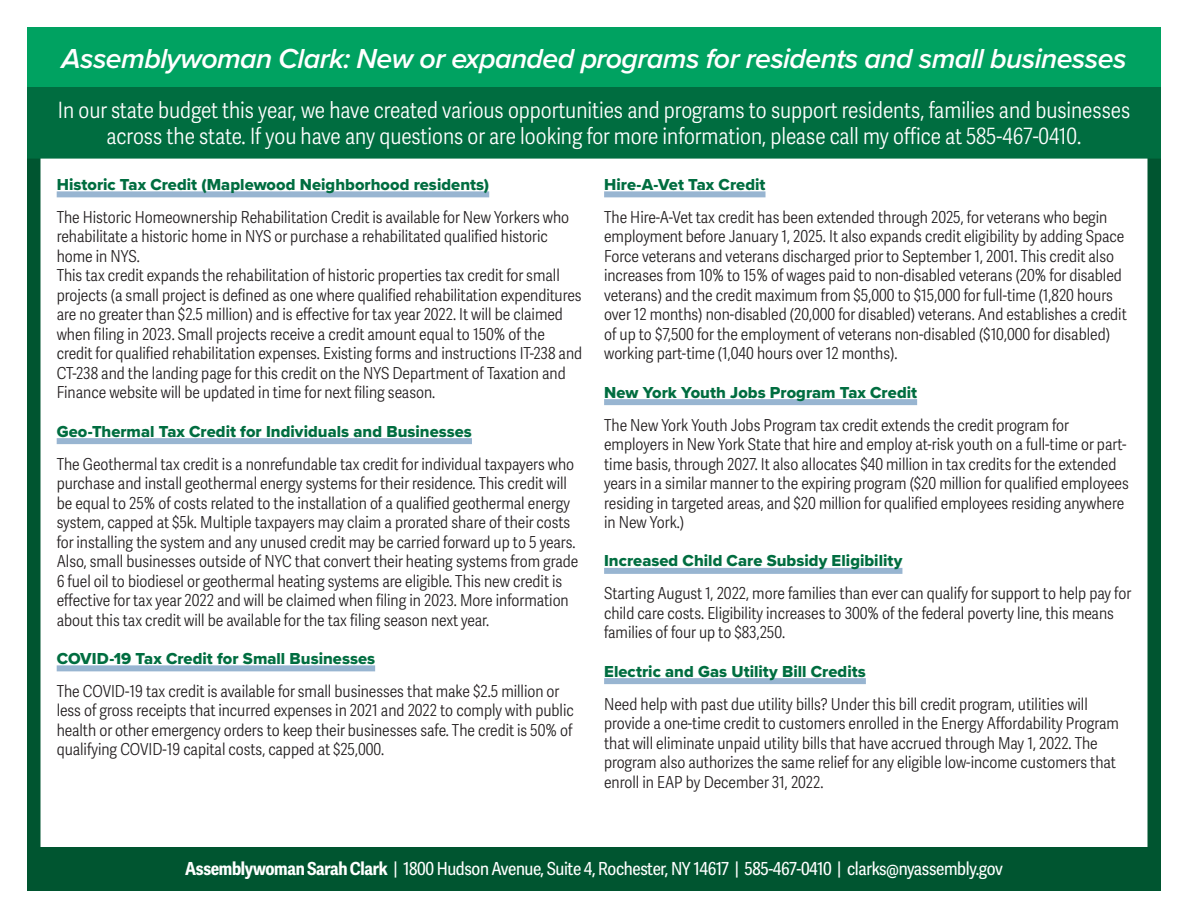
<style>
.page{position:relative;width:1188px;height:918px;background:#fff}
.page>*{position:absolute;margin:0;border:0;box-sizing:border-box;transform-origin:0 0}
.t1{font:italic 600 28.5px "Proxima Nova";letter-spacing:-.02em;color:#fff}
.Paragraph_Style_2{font:300 22.5px/25.5px "Adelle Sans Cnd";color:#fff;text-align:center}
.t2{font:18px "Adelle Sans Cnd";letter-spacing:-.02em;color:#fff}
.Paragraph_Style_2-2{font:300 16.5px/19.5px "Adelle Sans Cnd";color:#231f20}
.Paragraph_Style_2-3{font:16.5px "Proxima Nova Extrabld";color:#006d40}
.s1{font-weight:700}
</style>
<div class="page">
<div style="left:27px;top:51px;width:1134px;height:825px;border:14px solid #005530"></div>
<div style="left:27px;top:848px;width:1134px;height:43px;background:#005530"></div>
<div style="left:57px;top:191px;width:432px;height:6px;background:#98b5d1"></div>
<div style="left:57px;top:438px;width:415px;height:6px;background:#98b5d1"></div>
<div style="left:57px;top:665px;width:318px;height:6px;background:#98b5d1"></div>
<div style="left:604px;top:191px;width:162px;height:6px;background:#98b5d1"></div>
<div style="left:604px;top:399px;width:313px;height:6px;background:#98b5d1"></div>
<div style="left:604px;top:568px;width:298px;height:6px;background:#98b5d1"></div>
<div style="left:604px;top:678px;width:262px;height:6px;background:#98b5d1"></div>
<div style="left:28px;top:87px;width:1132px;height:71px;background:#006d40"></div>
<div style="left:27px;top:86px;width:1134px;height:73px;border:2px solid #006d40"></div>
<div style="left:27px;top:27px;width:1134px;height:59px;background:#00a261"></div>
<p class="t1" style="left:62px;top:37px;width:1066px">Assemblywoman Clark: New or expanded programs for residents and small businesses</p>
<p class="Paragraph_Style_2" style="left:58px;top:98px;width:1074px">In our state budget this year, we have created various opportunities and programs to support residents, families and businesses across the state. If you have any questions or are looking for more information, please call my office at 585-467-0410.</p>
<p class="Paragraph_Style_2-3" style="left:57px;top:172px;width:434px">Historic Tax Credit (Maplewood Neighborhood residents)</p>
<p class="Paragraph_Style_2-2" style="left:57px;top:208px;width:514px">The Historic Homeownership Rehabilitation Credit is available for New Yorkers who rehabilitate a historic home in NYS or purchase a rehabilitated qualified historic home in NYS.</p>
<p class="Paragraph_Style_2-2" style="left:57px;top:266px;width:527px">This tax credit expands the rehabilitation of historic properties tax credit for small projects (a small project is defined as one where qualified rehabilitation expenditures are no greater than $2.5 million) and is effective for tax year 2022. It will be claimed when filing in 2023. Small projects receive a credit amount equal to 150% of the credit for qualified rehabilitation expenses. Existing forms and instructions IT-238 and CT-238 and the landing page for this credit on the NYS Department of Taxation and Finance website will be updated in time for next filing season.</p>
<p class="Paragraph_Style_2-3" style="left:57px;top:419px;width:417px">Geo-Thermal Tax Credit for Individuals and Businesses</p>
<p class="Paragraph_Style_2-2" style="left:57px;top:455px;width:523px">The Geothermal tax credit is a nonrefundable tax credit for individual taxpayers who purchase and install geothermal energy systems for their residence. This credit will be equal to 25% of costs related to the installation of a qualified geothermal energy system, capped at $5k. Multiple taxpayers may claim a prorated share of their costs for installing the system and any unused credit may be carried forward up to 5 years.<br>Also, small businesses outside of NYC that convert their heating systems from grade 6 fuel oil to biodiesel or geothermal heating systems are eligible. This new credit is effective for tax year 2022 and will be claimed when filing in 2023. More information about this tax credit will be available for the tax filing season next year.</p>
<p class="Paragraph_Style_2-3" style="left:57px;top:646px;width:320px">COVID-19 Tax Credit for Small Businesses</p>
<p class="Paragraph_Style_2-2" style="left:57px;top:682px;width:519px">The COVID-19 tax credit is available for small businesses that make $2.5 million or less of gross receipts that incurred expenses in 2021 and 2022 to comply with public health or other emergency orders to keep their businesses safe. The credit is 50% of qualifying COVID-19 capital costs, capped at $25,000.</p>
<p class="Paragraph_Style_2-3" style="left:604px;top:172px;width:163px">Hire-A-Vet Tax Credit</p>
<p class="Paragraph_Style_2-2" style="left:604px;top:208px;width:524px">The Hire-A-Vet tax credit has been extended through 2025, for veterans who begin employment before January 1, 2025. It also expands credit eligibility by adding Space Force veterans and veterans discharged prior to September 1, 2001. This credit also increases from 10% to 15% of wages paid to non-disabled veterans (20% for disabled veterans) and the credit maximum from $5,000 to $15,000 for full-time (1,820 hours over 12 months) non-disabled (20,000 for disabled) veterans. And establishes a credit of up to $7,500 for the employment of veterans non-disabled ($10,000 for disabled) working part-time (1,040 hours over 12 months).</p>
<p class="Paragraph_Style_2-3" style="left:604px;top:380px;width:315px">New York Youth Jobs Program Tax Credit</p>
<p class="Paragraph_Style_2-2" style="left:604px;top:416px;width:526px">The New York Youth Jobs Program tax credit extends the credit program for employers in New York State that hire and employ at-risk youth on a full-time or part&shy;time basis, through 2027. It also allocates $40 million in tax credits for the extended years in a similar manner to the expiring program ($20 million for qualified employees residing in targeted areas, and $20 million for qualified employees residing anywhere in New York.)</p>
<p class="Paragraph_Style_2-3" style="left:604px;top:549px;width:300px">Increased Child Care Subsidy Eligibility</p>
<p class="Paragraph_Style_2-2" style="left:604px;top:584px;width:529px">Starting August 1, 2022, more families than ever can qualify for support to help pay for child care costs. Eligibility increases to 300% of the federal poverty line, this means families of four up to $83,250.</p>
<p class="Paragraph_Style_2-3" style="left:604px;top:659px;width:263px">Electric and Gas Utility Bill Credits</p>
<p class="Paragraph_Style_2-2" style="left:604px;top:695px;width:516px">Need help with past due utility bills? Under this bill credit program, utilities will provide a one-time credit to customers enrolled in the Energy Affordability Program that will eliminate unpaid utility bills that have accrued through May 1, 2022. The program also authorizes the same relief for any eligible low-income customers that enroll in EAP by December 31, 2022.</p>
<p class="t2" style="left:185px;top:858px;width:819px"><span class="s1">Assemblywoman Sarah Clark</span> | 1800 Hudson Avenue, Suite 4, Rochester, NY 14617 | 585-467-0410 | clarks@nyassembly.gov</p>
</div>
